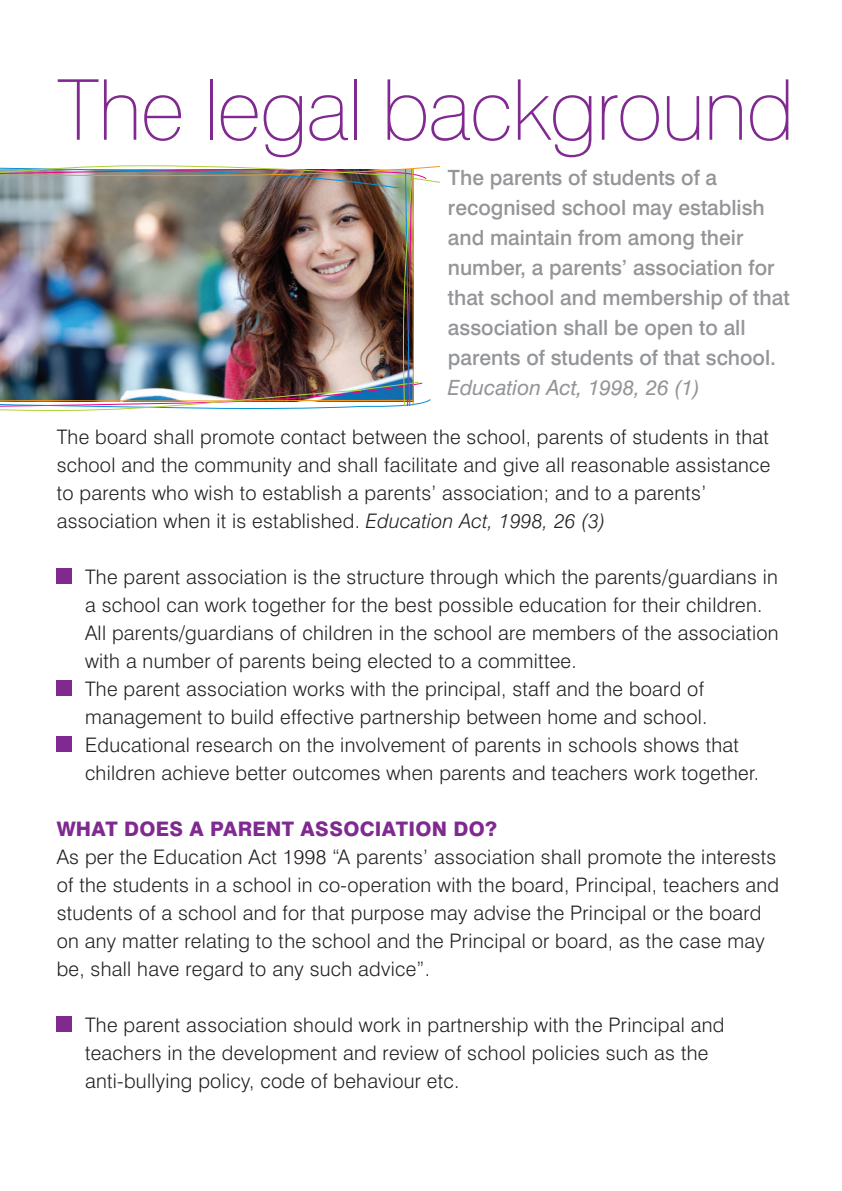
<style>
.page{position:relative;width:842px;height:1191px;background:#fff}
.page>*{position:absolute;margin:0;border:0;box-sizing:border-box;transform-origin:0 0}
.t1{font:100 84px "Swiss 721 BT";letter-spacing:-.015em;color:#802990}
.t2{font:500 21px/30px "Swiss 721 BT";color:#939598}
.t3{font:italic 21px "Swiss 721 BT";color:#939598}
.t4{font:300 20px/28px "Swiss 721 BT";letter-spacing:.015em;color:#231f20}
.t5{font:800 20px "Swiss 721 BT";letter-spacing:.015em;color:#802990}
.s1{font-style:italic}
</style>
<div class="page">
<div style="left:57px;top:1017px;width:15px;height:15px;background:#802990"></div>
<div style="left:57px;top:737px;width:15px;height:15px;background:#802990"></div>
<div style="left:57px;top:681px;width:15px;height:15px;background:#802990"></div>
<div style="left:57px;top:569px;width:15px;height:15px;background:#802990"></div>
<img style="left:0;top:165px;width:439px;height:246px">
<h1 class="t1" style="left:57px;top:79px;width:739px">The legal background</h1>
<p class="t2" style="left:448px;top:165px;width:343px">The parents of students of a recognised school may establish and maintain from among their number, a parents’ association for that school and membership of that association shall be open to all parents of students of that school.</p>
<p class="t3" style="left:448px;top:380px;width:254px">Education Act, 1998, 26 (1)</p>
<p class="t4" style="left:57px;top:425px;width:715px">The board shall promote contact between the school, parents of students in that school and the community and shall facilitate and give all reasonable assistance to parents who wish to establish a parents’ association; and to a parents’ association when it is established. <span class="s1">Education Act, 1998, 26 (3)</span></p>
<p class="t4" style="left:85px;top:565px;width:695px">The parent association is the structure through which the parents/guardians in a school can work together for the best possible education for their children.<br>All parents/guardians of children in the school are members of the association with a number of parents being elected to a committee.<br>The parent association works with the principal, staff and the board of management to build effective partnership between home and school.<br>Educational research on the involvement of parents in schools shows that children achieve better outcomes when parents and teachers work together.</p>
<p class="t5" style="left:57px;top:821px;width:442px">WHAT DOES A PARENT ASSOCIATION DO?</p>
<p class="t4" style="left:57px;top:845px;width:724px">As per the Education Act 1998 “A parents’ association shall promote the interests of the students in a school in co-operation with the board, Principal, teachers and students of a school and for that purpose may advise the Principal or the board on any matter relating to the school and the Principal or board, as the case may be, shall have regard to any such advice”.</p>
<p class="t4" style="left:85px;top:1013px;width:641px">The parent association should work in partnership with the Principal and teachers in the development and review of school policies such as the anti-bullying policy, code of behaviour etc.</p>
</div>
